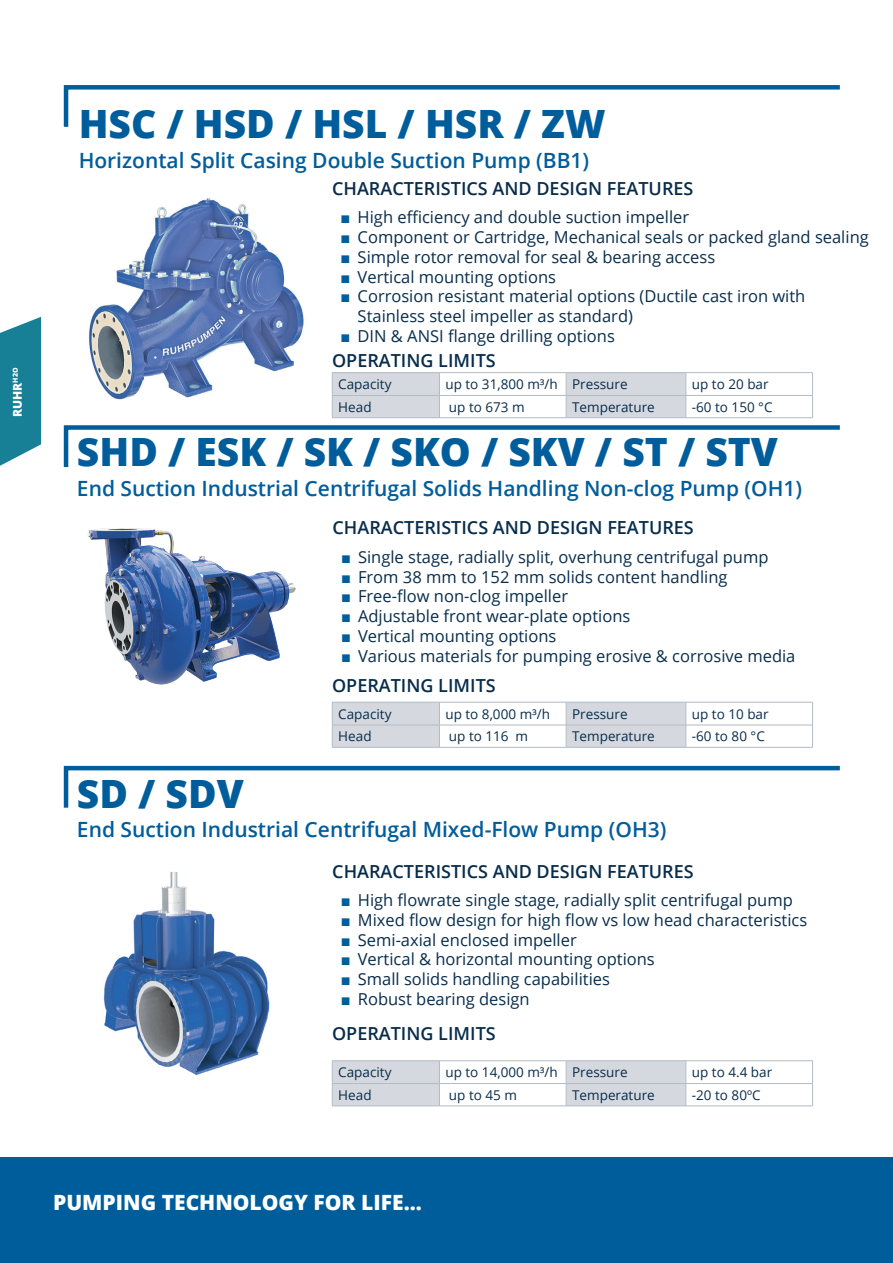
<style>
.page{position:relative;width:893px;height:1263px;background:#fff}
.page>*{position:absolute;margin:0;border:0;box-sizing:border-box;transform-origin:0 0}
.Heading_1_-_pump_models{font:800 39px "Open Sans";color:#005d9c}
.Heading_2_-_Pump_description{font:600 21px "Open Sans";color:#005d9c}
.t1{font:800 21px "Open Sans";color:#fff}
.Heading_3_-_OL___APP{font:600 18px "Open Sans";color:#082d4c}
.t2{font:16.5px/19.8px "Open Sans";color:#082d4c}
.Paragraph_-_RP_At_a_Glance{font:13.5px "Open Sans";color:#082d4c}
.t3{font:800 12px "Open Sans";color:#fff}
.s1{font-family:"Arial";font-weight:900;color:#005d9c}
</style>
<div class="page">
<svg style="left:0;top:317px;width:41px;height:149px;background:#3490a3"></svg>
<svg style="left:63px;top:85px;width:777px;height:42px"></svg>
<svg style="left:63px;top:765px;width:777px;height:43px"></svg>
<img style="left:103px;top:872px;width:167px;height:204px">
<img style="left:87px;top:528px;width:209px;height:157px">
<div style="left:0;top:1157px;width:893px;height:106px;background:#005d9c"></div>
<hr style="left:332px;top:372px;width:107px;height:1px;background:#b2bbc6">
<hr style="left:439px;top:372px;width:127px;height:1px;background:#b2bbc6">
<hr style="left:566px;top:372px;width:120px;height:1px;background:#b2bbc6">
<hr style="left:686px;top:372px;width:127px;height:1px;background:#b2bbc6">
<svg style="left:63px;top:373px;width:777px;height:95px"></svg>
<hr style="left:332px;top:417px;width:107px;height:1px;background:#b2bbc6">
<hr style="left:439px;top:417px;width:127px;height:1px;background:#b2bbc6">
<hr style="left:566px;top:417px;width:120px;height:1px;background:#b2bbc6">
<hr style="left:686px;top:417px;width:127px;height:1px;background:#b2bbc6">
<hr style="left:332px;top:1060px;width:107px;height:1px;background:#b2bbc6">
<hr style="left:439px;top:1060px;width:127px;height:1px;background:#b2bbc6">
<hr style="left:566px;top:1060px;width:120px;height:1px;background:#b2bbc6">
<hr style="left:686px;top:1060px;width:127px;height:1px;background:#b2bbc6">
<svg style="left:332px;top:1061px;width:481px;height:44px"></svg>
<hr style="left:332px;top:1105px;width:107px;height:1px;background:#b2bbc6">
<hr style="left:439px;top:1105px;width:127px;height:1px;background:#b2bbc6">
<hr style="left:566px;top:1105px;width:120px;height:1px;background:#b2bbc6">
<hr style="left:686px;top:1105px;width:127px;height:1px;background:#b2bbc6">
<svg style="left:332px;top:702px;width:481px;height:45px"></svg>
<hr style="left:332px;top:747px;width:107px;height:1px;background:#b2bbc6">
<hr style="left:439px;top:747px;width:127px;height:1px;background:#b2bbc6">
<hr style="left:566px;top:747px;width:120px;height:1px;background:#b2bbc6">
<hr style="left:686px;top:747px;width:127px;height:1px;background:#b2bbc6">
<img style="left:77px;top:198px;width:233px;height:212px">
<p class="t3" style="left:8px;top:417px;width:51px;rotate:-90deg">RUHR<sup>H2O</sup></p>
<p class="Heading_1_-_pump_models" style="left:79px;top:94px;width:528px">HSC / HSD / HSL / HSR / ZW</p>
<p class="Heading_2_-_Pump_description" style="left:79px;top:146px;width:512px">Horizontal Split Casing Double Suction Pump (BB1)</p>
<p class="Heading_3_-_OL___APP" style="left:332px;top:176px;width:363px">CHARACTERISTICS AND DESIGN FEATURES</p>
<p class="t2" style="left:341px;top:207px;width:350px"><span class="s1">■</span> High efficiency and double suction impeller</p>
<p class="t2" style="left:341px;top:227px;width:530px"><span class="s1">■</span> Component or Cartridge, Mechanical seals or packed gland sealing</p>
<p class="t2" style="left:341px;top:246px;width:376px"><span class="s1">■</span> Simple rotor removal for seal &amp; bearing access</p>
<p class="t2" style="left:341px;top:266px;width:217px"><span class="s1">■</span> Vertical mounting options</p>
<p class="t2" style="left:358px;top:286px;width:449px;text-indent:-17px"><span class="s1">■</span> Corrosion resistant material options (Ductile cast iron with<br>Stainless steel impeller as standard)</p>
<p class="t2" style="left:341px;top:326px;width:276px"><span class="s1">■</span> DIN &amp; ANSI flange drilling options</p>
<p class="Heading_3_-_OL___APP" style="left:332px;top:348px;width:165px">OPERATING LIMITS</p>
<p class="Paragraph_-_RP_At_a_Glance" style="left:338px;top:375px;width:55px">Capacity</p>
<p class="Paragraph_-_RP_At_a_Glance" style="left:445px;top:375px;width:114px">up to 31,800 m³/h</p>
<p class="Paragraph_-_RP_At_a_Glance" style="left:572px;top:375px;width:57px">Pressure</p>
<p class="Paragraph_-_RP_At_a_Glance" style="left:692px;top:375px;width:78px">up to 20 bar</p>
<p class="Paragraph_-_RP_At_a_Glance" style="left:338px;top:398px;width:35px">Head</p>
<p class="Paragraph_-_RP_At_a_Glance" style="left:449px;top:398px;width:77px">up to 673 m</p>
<p class="Paragraph_-_RP_At_a_Glance" style="left:572px;top:398px;width:84px">Temperature</p>
<p class="Paragraph_-_RP_At_a_Glance" style="left:692px;top:398px;width:82px">-60 to 150 °C</p>
<p class="Heading_1_-_pump_models" style="left:77px;top:422px;width:703px">SHD / ESK / SK / SKO / SKV / ST / STV</p>
<p class="Heading_2_-_Pump_description" style="left:77px;top:474px;width:727px">End Suction Industrial Centrifugal Solids Handling Non-clog Pump (OH1)</p>
<p class="Heading_3_-_OL___APP" style="left:333px;top:516px;width:363px">CHARACTERISTICS AND DESIGN FEATURES</p>
<p class="t2" style="left:341px;top:546px;width:429px"><span class="s1">■</span> Single stage, radially split, overhung centrifugal pump</p>
<p class="t2" style="left:341px;top:566px;width:388px"><span class="s1">■</span> From 38 mm to 152 mm solids content handling</p>
<p class="t2" style="left:341px;top:586px;width:229px"><span class="s1">■</span> Free-flow non-clog impeller</p>
<p class="t2" style="left:341px;top:606px;width:291px"><span class="s1">■</span> Adjustable front wear-plate options</p>
<p class="t2" style="left:341px;top:626px;width:217px"><span class="s1">■</span> Vertical mounting options</p>
<p class="t2" style="left:341px;top:645px;width:456px"><span class="s1">■</span> Various materials for pumping erosive &amp; corrosive media</p>
<p class="Heading_3_-_OL___APP" style="left:332px;top:673px;width:165px">OPERATING LIMITS</p>
<p class="Heading_1_-_pump_models" style="left:77px;top:764px;width:168px">SD / SDV</p>
<p class="Paragraph_-_RP_At_a_Glance" style="left:338px;top:705px;width:55px">Capacity</p>
<p class="Paragraph_-_RP_At_a_Glance" style="left:445px;top:705px;width:106px">up to 8,000 m³/h</p>
<p class="Paragraph_-_RP_At_a_Glance" style="left:572px;top:705px;width:57px">Pressure</p>
<p class="Paragraph_-_RP_At_a_Glance" style="left:692px;top:705px;width:78px">up to 10 bar</p>
<p class="Paragraph_-_RP_At_a_Glance" style="left:338px;top:727px;width:35px">Head</p>
<p class="Paragraph_-_RP_At_a_Glance" style="left:449px;top:727px;width:81px">up to 116 m</p>
<p class="Paragraph_-_RP_At_a_Glance" style="left:572px;top:727px;width:84px">Temperature</p>
<p class="Paragraph_-_RP_At_a_Glance" style="left:692px;top:727px;width:74px">-60 to 80 °C</p>
<p class="Heading_2_-_Pump_description" style="left:77px;top:815px;width:591px">End Suction Industrial Centrifugal Mixed-Flow Pump (OH3)</p>
<p class="Heading_3_-_OL___APP" style="left:332px;top:859px;width:363px">CHARACTERISTICS AND DESIGN FEATURES</p>
<p class="t2" style="left:341px;top:890px;width:453px"><span class="s1">■</span> High flowrate single stage, radially split centrifugal pump</p>
<p class="t2" style="left:341px;top:909px;width:468px"><span class="s1">■</span> Mixed flow design for high flow vs low head characteristics</p>
<p class="t2" style="left:341px;top:929px;width:237px"><span class="s1">■</span> Semi-axial enclosed impeller</p>
<p class="t2" style="left:341px;top:949px;width:316px"><span class="s1">■</span> Vertical &amp; horizontal mounting options</p>
<p class="t2" style="left:341px;top:969px;width:271px"><span class="s1">■</span> Small solids handling capabilities</p>
<p class="t2" style="left:341px;top:989px;width:190px"><span class="s1">■</span> Robust bearing design</p>
<p class="Heading_3_-_OL___APP" style="left:332px;top:1021px;width:165px">OPERATING LIMITS</p>
<p class="Paragraph_-_RP_At_a_Glance" style="left:338px;top:1063px;width:55px">Capacity</p>
<p class="Paragraph_-_RP_At_a_Glance" style="left:445px;top:1063px;width:114px">up to 14,000 m³/h</p>
<p class="Paragraph_-_RP_At_a_Glance" style="left:572px;top:1063px;width:57px">Pressure</p>
<p class="Paragraph_-_RP_At_a_Glance" style="left:692px;top:1063px;width:82px">up to 4.4 bar</p>
<p class="Paragraph_-_RP_At_a_Glance" style="left:338px;top:1086px;width:35px">Head</p>
<p class="Paragraph_-_RP_At_a_Glance" style="left:449px;top:1086px;width:70px">up to 45 m</p>
<p class="Paragraph_-_RP_At_a_Glance" style="left:572px;top:1086px;width:84px">Temperature</p>
<p class="Paragraph_-_RP_At_a_Glance" style="left:692px;top:1086px;width:70px">-20 to 80ºC</p>
<p class="t1" style="left:53px;top:1186px;width:370px">PUMPING TECHNOLOGY FOR LIFE...</p>
</div>
